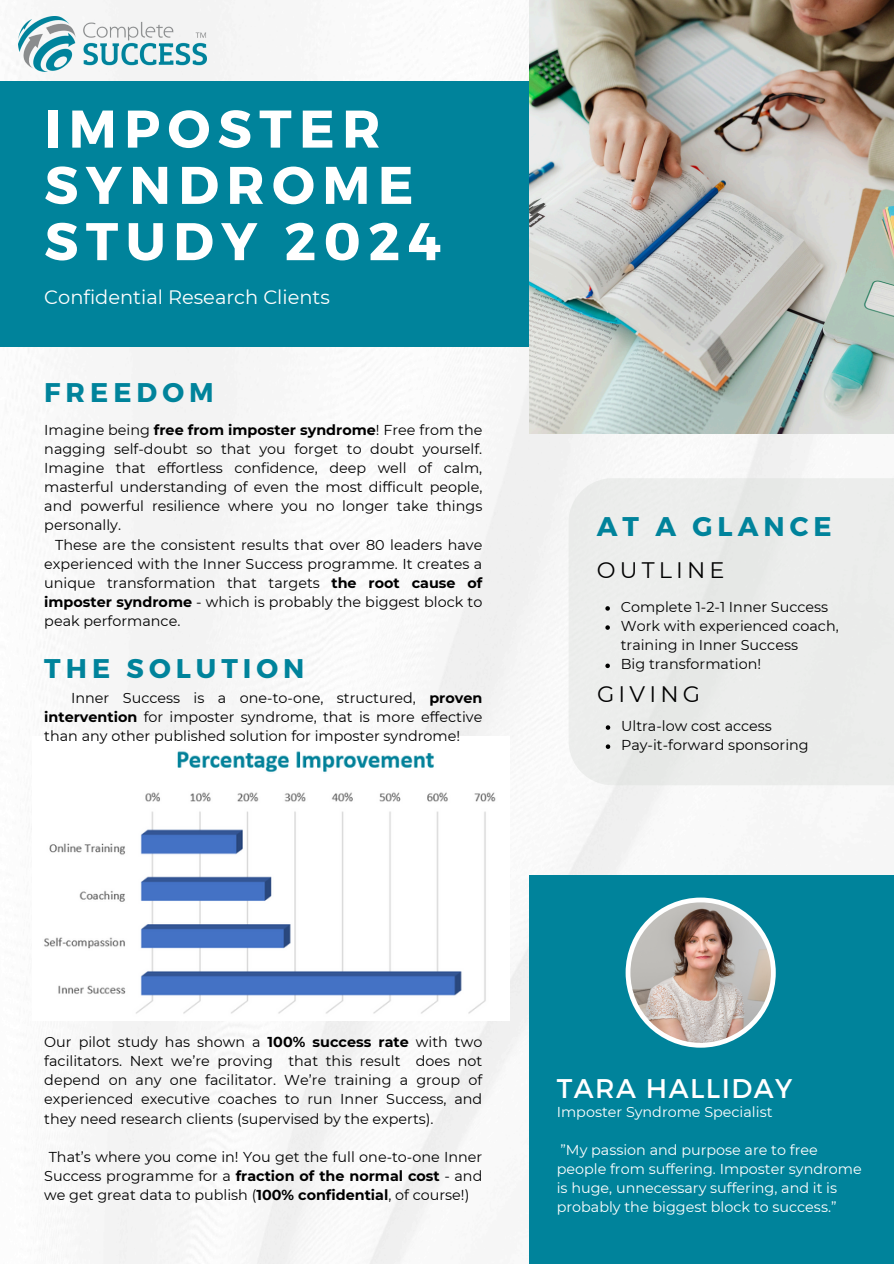
<style>
.page{position:relative;width:894px;height:1264px;background:#fff}
.page>*{position:absolute;margin:0;border:0;box-sizing:border-box;transform-origin:0 0}
.t1{font:700 52.95px/56.2px "Montserrat";letter-spacing:.14em;color:#fff}
.t2{font:700 27px "Montserrat";letter-spacing:.185em;color:#00839b}
.t3{font:27px "Montserrat";letter-spacing:.055em;color:#fff}
.t4{font:22.35px "Montserrat";letter-spacing:.185em;color:#000}
.t5{font:19.35px "Montserrat";color:#fff}
.t6{font:14.4px/19.2px "Montserrat";color:#000;text-align:justify}
.t7{font:14.4px/19.2px "Montserrat";color:#fff}
.s1{font-weight:700}
</style>
<div class="page">
<img style="left:0;top:0;width:893px;height:1263px">
<div style="left:0;top:82px;width:614px;height:265px;background:#00839b"></div>
<img style="left:529px;top:0;width:364px;height:433px">
<div style="left:568px;top:478px;width:325px;height:307px;background:#ecedec"></div>
<div style="left:529px;top:875px;width:364px;height:388px;background:#00839b"></div>
<svg style="left:625px;top:897px;width:150px;height:150px;background:#e9f0f1"></svg>
<img style="left:630px;top:902px;width:140px;height:140px;border-radius:50%">
<img style="left:19px;top:16px;width:188px;height:55px">
<img style="left:32px;top:736px;width:477px;height:284px">
<svg style="left:605px;top:606px;width:4px;height:4px"></svg>
<svg style="left:605px;top:625px;width:4px;height:5px"></svg>
<svg style="left:605px;top:663px;width:4px;height:5px"></svg>
<svg style="left:605px;top:725px;width:5px;height:4px"></svg>
<svg style="left:605px;top:744px;width:5px;height:5px"></svg>
<p class="t1" style="left:44px;top:98px;width:398px">IMPOSTER<br>SYNDROME<br>STUDY 2024</p>
<h2 class="t5" style="left:44px;top:285px;width:287px">Confidential Research Clients</h2>
<h2 class="t2" style="left:44px;top:374px;width:171px">FREEDOM</h2>
<h2 class="t6" style="left:44px;top:420px;width:439px">Imagine being <span class="s1">free from imposter syndrome</span>! Free from the nagging self-doubt so that you forget to doubt yourself.<br>Imagine that effortless confidence, deep well of calm, masterful understanding of even the most difficult people, and powerful resilience where you no longer take things personally.</h2>
<p class="t6" style="left:44px;top:535px;width:439px;text-indent:11px">These are the consistent results that over 80 leaders have experienced with the Inner Success programme. It creates a unique transformation that targets <span class="s1">the root cause of imposter syndrome</span> - which is probably the biggest block to peak performance.</p>
<h4 class="t2" style="left:44px;top:651px;width:262px">THE SOLUTION</h4>
<p class="t6" style="left:44px;top:688px;width:439px;text-indent:27px">Inner Success is a one-to-one, structured, <span class="s1">proven intervention</span> for imposter syndrome, that is more effective than any other published solution for imposter syndrome!</p>
<p class="t2" style="left:596px;top:508px;width:236px">AT A GLANCE</p>
<p class="t4" style="left:596px;top:556px;width:129px">OUTLINE</p>
<p class="t6" style="left:620px;top:597px;width:209px">Complete 1-2-1 Inner Success</p>
<h4 class="t6" style="left:620px;top:616px;width:219px">Work with experienced coach, training in Inner Success</h4>
<p class="t6" style="left:620px;top:654px;width:142px">Big transformation!</p>
<p class="t4" style="left:597px;top:680px;width:104px">GIVING</p>
<p class="t6" style="left:621px;top:716px;width:152px">Ultra-low cost access</p>
<p class="t6" style="left:621px;top:735px;width:189px">Pay-it-forward sponsoring</p>
<p class="t6" style="left:44px;top:1032px;width:439px">Our pilot study has shown a <span class="s1">100% success rate</span> with two facilitators. Next we’re proving that this result does not depend on any one facilitator. We’re training a group of experienced executive coaches to run Inner Success, and they need research clients (supervised by the experts).</p>
<p class="t6" style="left:44px;top:1147px;width:439px;text-indent:4px">That’s where you come in! You get the full one-to-one Inner Success programme for a <span class="s1">fraction of the normal cost</span> - and we get great data to publish (<span class="s1">100% confidential</span>, of course!)</p>
<h3 class="t3" style="left:556px;top:1070px;width:237px">TARA HALLIDAY</h3>
<p class="t7" style="left:556px;top:1102px;width:217px">Imposter Syndrome Specialist</p>
<p class="t7" style="left:556px;top:1139px;width:306px">”My passion and purpose are to free people from suffering. Imposter syndrome is huge, unnecessary suffering, and it is probably the biggest block to success.”</p>
</div>
